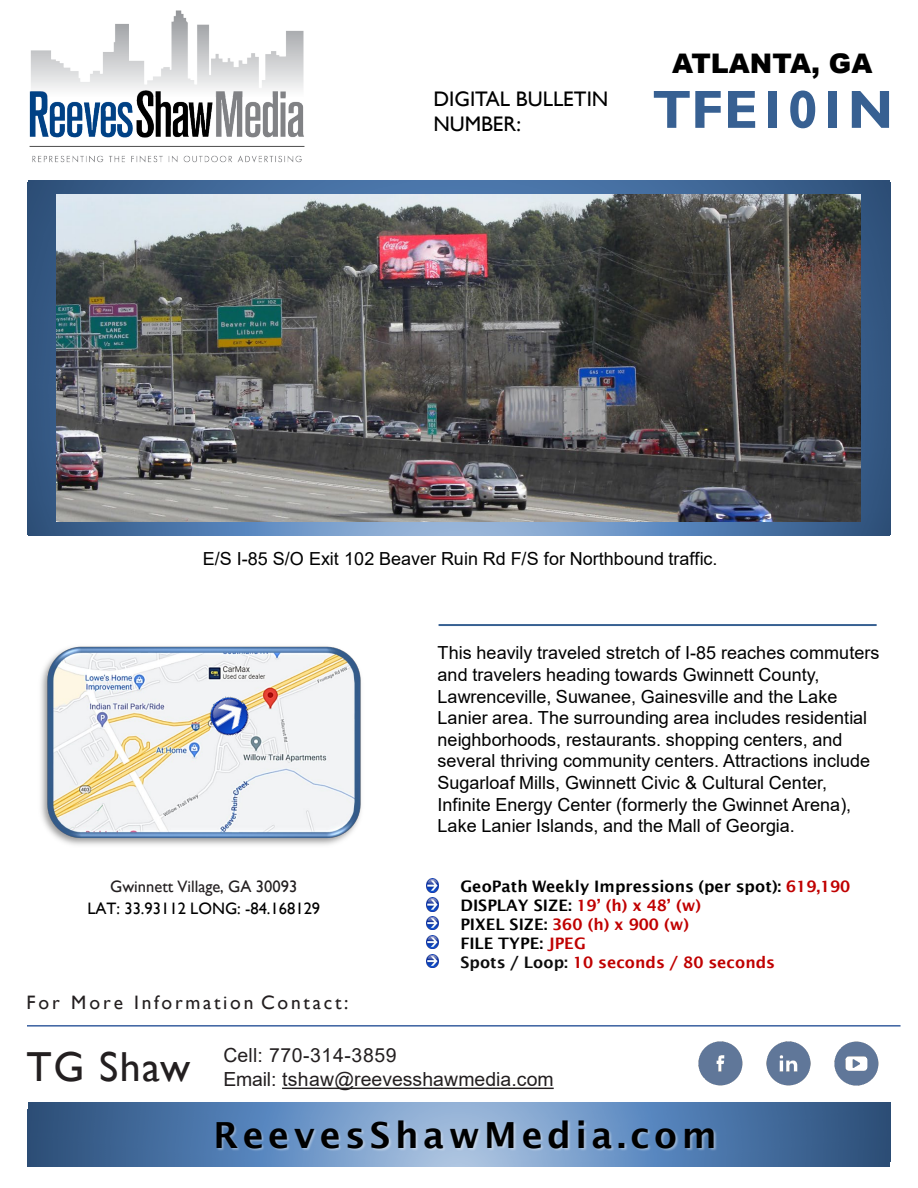
<style>
.page{position:relative;width:918px;height:1188px;background:#fff}
.page>*{position:absolute;margin:0;border:0;box-sizing:border-box;transform-origin:0 0}
.t1{font:700 54px "Gill Sans";color:#376092}
.t2{font:42px "Gill Sans";letter-spacing:.035em;color:#231f20}
.t3{font:600 36px "Lucida Sans";letter-spacing:.125em;color:#000}
.t4{font:900 27px "Arial";color:#000}
.t5{font:21px "Gill Sans";color:#000}
.t6{font:19.5px "Arial";letter-spacing:.01em;color:#231f20}
.t7{font:19.5px "Gill Sans";letter-spacing:.14em;color:#231f20}
.t8{font:18px/21.6px "Arial";letter-spacing:.005em;color:#000}
.t9{font:16.5px "Gill Sans";color:#000}
.t10{font:16.5px "Gill Sans";color:#231f20}
.t11{font:600 15.9px "Lucida Sans";color:#c00000}
.t12{font:600 15.9px "Lucida Sans";color:#000}
.s1{color:#c00000}
.s2{color:#000}
.s3{color:#0d0d0d}
</style>
<div class="page">
<svg style="left:27px;top:180px;width:864px;height:356px;background:#466a96"></svg>
<svg style="left:27px;top:1103px;width:864px;height:63px;background:#3a5f8d"></svg>
<img style="left:190px;top:1102px;width:558px;height:65px">
<img style="left:40px;top:646px;width:321px;height:199px">
<hr style="left:27px;top:1025px;width:874px;height:2px;background:#3960a0">
<svg style="left:282px;top:1088px;width:272px;height:1px"></svg>
<hr style="left:439px;top:624px;width:438px;height:2px;background:#376092">
<img style="left:834px;top:1041px;width:45px;height:45px">
<img style="left:698px;top:1041px;width:45px;height:45px">
<img style="left:766px;top:1041px;width:45px;height:45px">
<img style="left:29px;top:10px;width:276px;height:153px">
<img style="left:204px;top:690px;width:52px;height:52px">
<img style="left:56px;top:195px;width:805px;height:326px">
<svg style="left:427px;top:879px;width:12px;height:13px"></svg>
<svg style="left:427px;top:898px;width:12px;height:13px"></svg>
<svg style="left:427px;top:917px;width:12px;height:13px"></svg>
<svg style="left:427px;top:936px;width:12px;height:13px"></svg>
<img style="left:427px;top:954px;width:12px;height:14px">
<p class="t5" style="left:433px;top:86px;width:177px">DIGITAL BULLETIN</p>
<p class="t5" style="left:433px;top:112px;width:89px">NUMBER:</p>
<p class="t4" style="left:672px;top:44px;width:202px">ATLANTA, GA</p>
<p class="t1" style="left:652px;top:77px;width:242px">TFE101N</p>
<p class="t8" style="left:203px;top:547px;width:516px">E/S I-85 S/O Exit 102 Beaver Ruin Rd F/S for Northbound traffic.</p>
<p class="t10" style="left:110px;top:877px;width:189px">Gwinnett Village, GA 30093</p>
<p class="t9" style="left:87px;top:898px;width:234px">LAT: 33.93112 LONG: -84.168129</p>
<p class="t7" style="left:27px;top:991px;width:323px">For More Information Contact:</p>
<p class="t8" style="left:438px;top:642px;width:443px">This heavily traveled stretch of I-85 reaches commuters and travelers heading towards Gwinnett County, Lawrenceville, Suwanee, Gainesville and the Lake Lanier area. The surrounding area includes residential neighborhoods, restaurants. shopping centers, and several thriving community centers. Attractions include Sugarloaf Mills, Gwinnett Civic &amp; Cultural Center, Infinite Energy Center (formerly the Gwinnet Arena), Lake Lanier Islands, and the Mall of Georgia.</p>
<p class="t12" style="left:460px;top:877px;width:391px">GeoPath Weekly Impressions (per spot): <span class="s1">619,190</span></p>
<p class="t11" style="left:460px;top:896px;width:242px"><span class="s2">DISPLAY SIZE:</span> 19’ (h) x 48’ (w)</p>
<p class="t11" style="left:460px;top:915px;width:230px"><span class="s2">PIXEL SIZE:</span> 360 (h) x 900 (w)</p>
<p class="t12" style="left:460px;top:934px;width:127px">FILE TYPE: <span class="s1">JPEG</span></p>
<p class="t11" style="left:460px;top:953px;width:316px"><span class="s3">Spots / Loop:</span> 10 seconds / 80 seconds</p>
<p class="t2" style="left:27px;top:1043px;width:165px">TG Shaw</p>
<p class="t6" style="left:223px;top:1041px;width:175px">Cell: 770-314-3859</p>
<p class="t6" style="left:223px;top:1065px;width:332px">Email: tshaw@reevesshawmedia.com</p>
<p class="t3" style="left:213px;top:1115px;width:505px">ReevesShawMedia.com</p>
</div>
